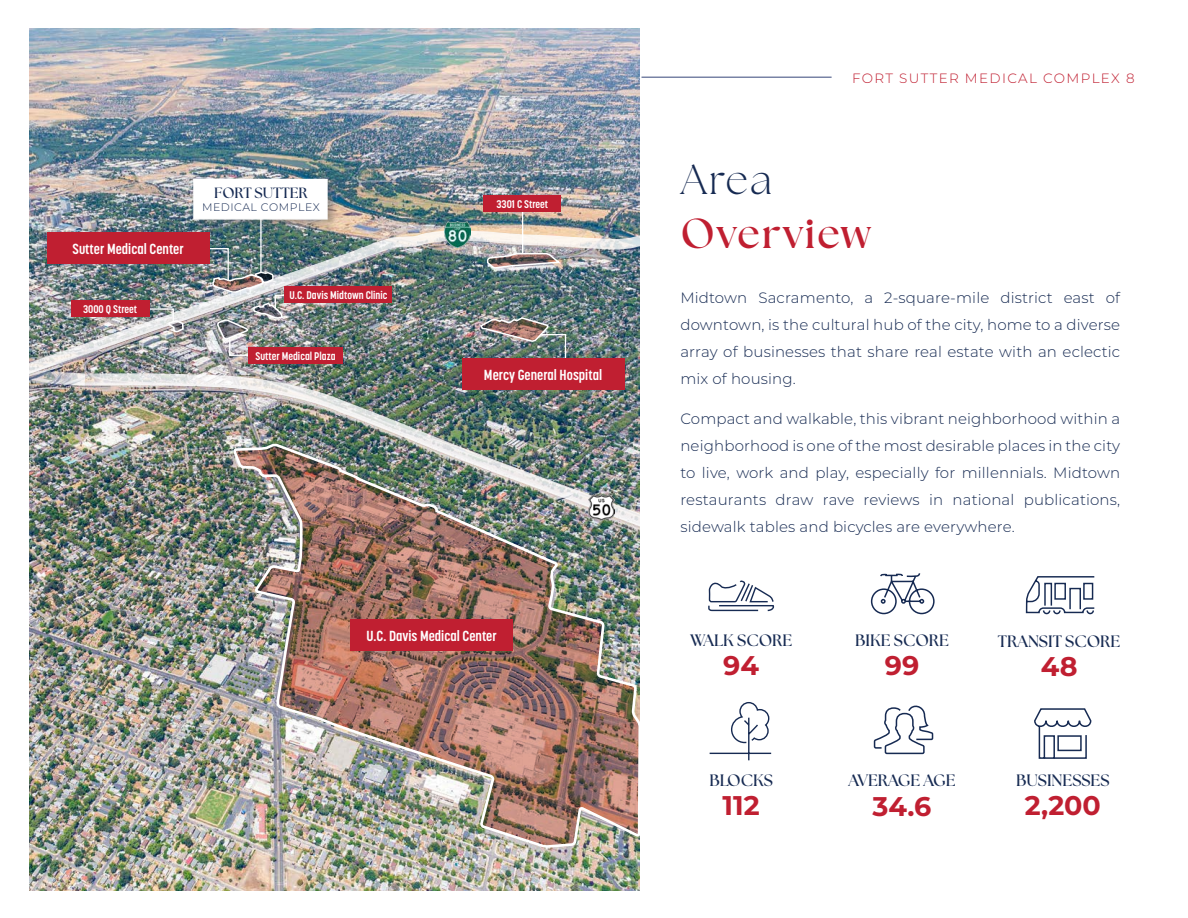
<style>
.page{position:relative;width:1188px;height:918px;background:#fff}
.page>*{position:absolute;margin:0;border:0;box-sizing:border-box;transform-origin:0 0}
.t1{font:700 42px "The Seasons";letter-spacing:.05em;color:#c01f31}
.t2{font:300 42px "The Seasons";color:#162a52}
.t3{font:700 27px "Montserrat";color:#c01f31}
.t4{font:700 16.5px "The Seasons";color:#162a52}
.t5{font:300 15px/27px "Montserrat";letter-spacing:.01em;color:#162a52;text-align:justify}
.t6{font:700 14.85px "The Seasons";color:#162a52}
.t7{font:700 14.55px "Korolev Condensed";color:#fff}
.t8{font:300 13.5px "Montserrat";letter-spacing:.1em;color:#c01f31}
.t9{font:700 11.1px "Korolev Condensed";color:#fff}
.t10{font:300 10.95px "Montserrat";letter-spacing:.05em;color:#162a52}
</style>
<div class="page">
<hr style="left:642px;top:77px;width:190px;height:1px;background:#7883a5">
<img style="left:29px;top:28px;width:610px;height:862px">
<img style="left:29px;top:376px;width:611px;height:211px">
<div style="left:191px;top:175px;width:148px;height:107px;background:#57585a;opacity:.5"></div>
<div style="left:193px;top:179px;width:135px;height:41px;background:#fff"></div>
<div style="left:462px;top:359px;width:162px;height:31px;background:#c01f31"></div>
<img style="left:232px;top:441px;width:408px;height:450px">
<img style="left:588px;top:494px;width:27px;height:27px">
<svg style="left:29px;top:376px;width:58px;height:11px"></svg>
<div style="left:351px;top:619px;width:162px;height:32px;background:#c01f31"></div>
<img style="left:29px;top:186px;width:611px;height:190px">
<img style="left:444px;top:221px;width:27px;height:27px">
<svg style="left:708px;top:580px;width:67px;height:32px"></svg>
<svg style="left:870px;top:573px;width:65px;height:42px"></svg>
<svg style="left:1025px;top:576px;width:70px;height:39px"></svg>
<svg style="left:709px;top:702px;width:63px;height:59px"></svg>
<svg style="left:873px;top:705px;width:61px;height:50px"></svg>
<svg style="left:1034px;top:708px;width:58px;height:51px"></svg>
<p class="t7" style="left:73px;top:240px;width:113px">Sutter Medical Center</p>
<p class="t9" style="left:83px;top:302px;width:56px">3000 Q Street</p>
<p class="t6" style="left:214px;top:183px;width:95px">FORT SUTTER</p>
<p class="t10" style="left:202px;top:200px;width:119px">MEDICAL COMPLEX</p>
<p class="t9" style="left:289px;top:289px;width:100px">U.C. Davis Midtown Clinic</p>
<p class="t9" style="left:255px;top:350px;width:82px">Sutter Medical Plaza</p>
<p class="t9" style="left:497px;top:197px;width:53px">3301 C Street</p>
<p class="t7" style="left:484px;top:367px;width:120px">Mercy General Hospital</p>
<p class="t7" style="left:367px;top:627px;width:132px">U.C. Davis Medical Center</p>
<p class="t8" style="left:852px;top:69px;width:284px">FORT SUTTER MEDICAL COMPLEX 8</p>
<h1 class="t2" style="left:680px;top:153px;width:93px">Area</h1>
<h1 class="t1" style="left:680px;top:205px;width:192px">Overview</h1>
<p class="t5" style="left:680px;top:284px;width:441px">Midtown Sacramento, a 2-square-mile district east of downtown, is the cultural hub of the city, home to a diverse array of businesses that share real estate with an eclectic mix of housing.</p>
<p class="t5" style="left:680px;top:405px;width:441px">Compact and walkable, this vibrant neighborhood within a neighborhood is one of the most desirable places in the city to live, work and play, especially for millennials. Midtown restaurants draw rave reviews in national publications, sidewalk tables and bicycles are everywhere.</p>
<p class="t4" style="left:690px;top:629px;width:104px">WALK SCORE</p>
<h2 class="t3" style="left:723px;top:646px;width:37px">94</h2>
<p class="t4" style="left:709px;top:769px;width:65px">BLOCKS</p>
<h2 class="t3" style="left:723px;top:786px;width:39px">112</h2>
<p class="t4" style="left:855px;top:629px;width:95px">BIKE SCORE</p>
<h2 class="t3" style="left:885px;top:646px;width:36px">99</h2>
<p class="t4" style="left:848px;top:769px;width:109px">AVERAGE AGE</p>
<h2 class="t3" style="left:872px;top:787px;width:61px">34.6</h2>
<p class="t4" style="left:998px;top:630px;width:124px">TRANSIT SCORE</p>
<h2 class="t3" style="left:1041px;top:647px;width:38px">48</h2>
<p class="t4" style="left:1016px;top:769px;width:95px">BUSINESSES</p>
<h2 class="t3" style="left:1025px;top:786px;width:78px">2,200</h2>
</div>
